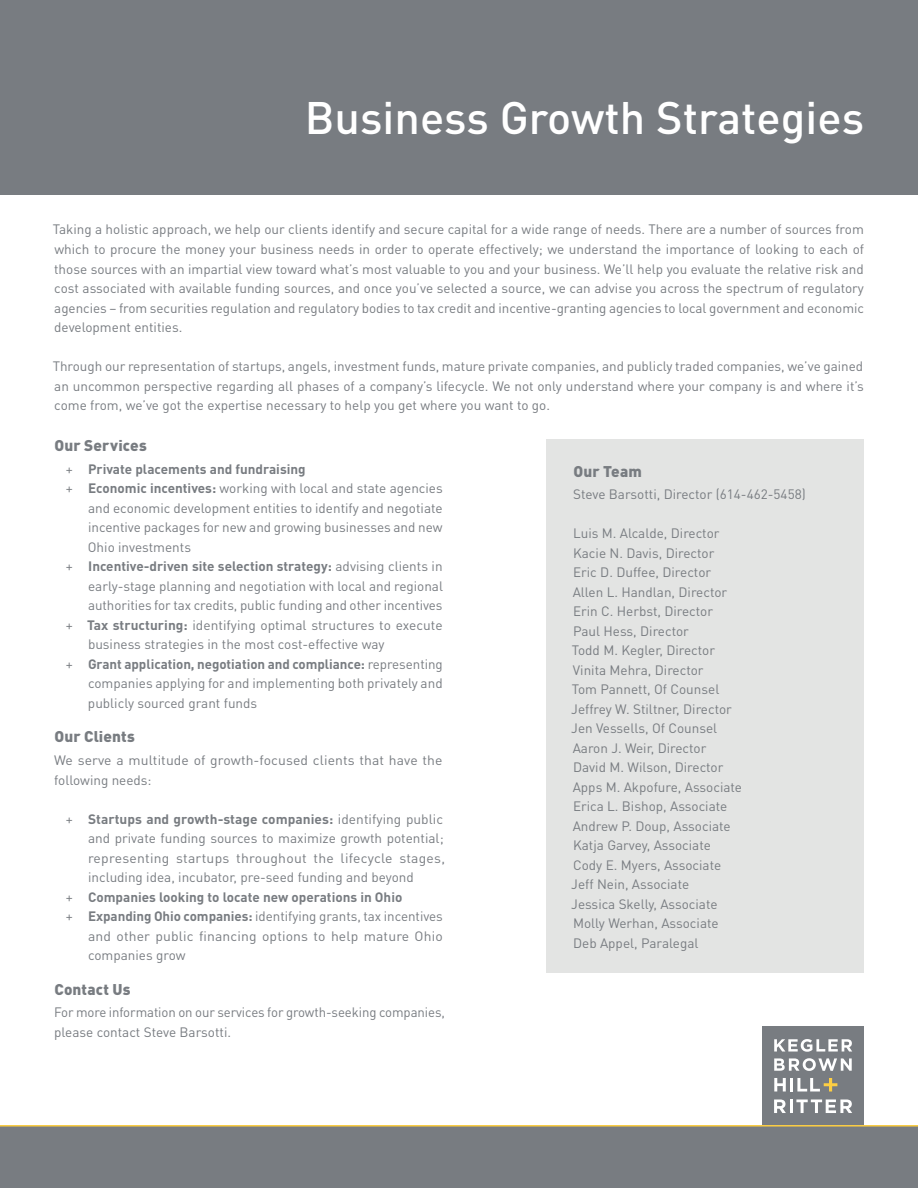
<style>
.page{position:relative;width:918px;height:1188px;background:#fff}
.page>*{position:absolute;margin:0;border:0;box-sizing:border-box;transform-origin:0 0}
.t1{font:500 45px "DIN Pro";color:#fff}
.t2{font:900 15.3px "DIN Pro";letter-spacing:.01em;color:#787c81}
.t3{font:13.5px/19.5px "DIN Pro";color:#787c81}
.t4{font:700 13.5px "DIN Pro";color:#787c81}
.t5{font:13.5px "DIN Pro";letter-spacing:.02em;color:#787c81}
.s1{font-weight:400}
.s2{font-weight:700}
</style>
<div class="page">
<div style="left:0;top:0;width:918px;height:194px;background:#787c81"></div>
<div style="left:0;top:1125px;width:918px;height:63px;background:#787c81"></div>
<div style="left:762px;top:1026px;width:102px;height:99px;background:#787c81"></div>
<hr style="left:790px;top:1099px;width:3px;height:14px;background:#fff">
<svg style="left:774px;top:1039px;width:78px;height:13px"></svg>
<svg style="left:774px;top:1099px;width:12px;height:14px"></svg>
<svg style="left:796px;top:1099px;width:56px;height:14px"></svg>
<svg style="left:774px;top:1058px;width:78px;height:13px"></svg>
<svg style="left:774px;top:1078px;width:12px;height:14px"></svg>
<hr style="left:790px;top:1078px;width:3px;height:14px;background:#fff">
<svg style="left:797px;top:1078px;width:40px;height:14px"></svg>
<hr style="left:0;top:1125px;width:918px;height:2px;background:#fdce43">
<div style="left:546px;top:439px;width:318px;height:534px;background:#e3e4e3"></div>
<h1 class="t1" style="left:305px;top:87px;width:561px">Business Growth Strategies</h1>
<p class="t3" style="left:53px;top:219px;width:813px;text-align:justify">Taking a holistic approach, we help our clients identify and secure capital for a wide range of needs. There are a number of sources from which to procure the money your business needs in order to operate effectively; we understand the importance of looking to each of those sources with an impartial view toward what’s most valuable to you and your business. We’ll help you evaluate the relative risk and cost associated with available funding sources, and once you’ve selected a source, we can advise you across the spectrum of regulatory agencies – from securities regulation and regulatory bodies to tax credit and incentive-granting agencies to local government and economic development entities.</p>
<p class="t3" style="left:53px;top:356px;width:813px;text-align:justify">Through our representation of startups, angels, investment funds, mature private companies, and publicly traded companies, we’ve gained an uncommon perspective regarding all phases of a company’s lifecycle. We not only understand where your company is and where it’s come from, we’ve got the expertise necessary to help you get where you want to go.</p>
<p class="t2" style="left:54px;top:435px;width:94px">Our Services</p>
<p class="t4" style="left:66px;top:460px;width:241px"><span class="s1">+</span> Private placements and fundraising</p>
<p class="t3" style="left:66px;top:478px;width:378px">+ <span class="s2">Economic incentives:</span> working with local and state agencies</p>
<p class="t3" style="left:88px;top:498px;width:356px">and economic development entities to identify and negotiate</p>
<p class="t3" style="left:88px;top:517px;width:356px">incentive packages for new and growing businesses and new</p>
<p class="t3" style="left:88px;top:537px;width:105px">Ohio investments</p>
<p class="t4" style="left:66px;top:557px;width:378px"><span class="s1">+</span> Incentive-driven site selection strategy: <span class="s1">advising clients in</span></p>
<p class="t3" style="left:88px;top:576px;width:357px">early-stage planning and negotiation with local and regional</p>
<p class="t3" style="left:88px;top:595px;width:356px">authorities for tax credits, public funding and other incentives</p>
<p class="t3" style="left:66px;top:615px;width:378px">+ <span class="s2">Tax structuring:</span> identifying optimal structures to execute</p>
<p class="t3" style="left:88px;top:634px;width:298px">business strategies in the most cost-effective way</p>
<p class="t4" style="left:66px;top:655px;width:378px"><span class="s1">+</span> Grant application, negotiation and compliance: <span class="s1">representing</span></p>
<p class="t3" style="left:88px;top:673px;width:356px">companies applying for and implementing both privately and</p>
<p class="t3" style="left:88px;top:693px;width:171px">publicly sourced grant funds</p>
<p class="t2" style="left:54px;top:726px;width:82px">Our Clients</p>
<p class="t3" style="left:54px;top:750px;width:390px">We serve a multitude of growth-focused clients that have the following needs:</p>
<p class="t4" style="left:66px;top:810px;width:379px"><span class="s1">+</span> Startups and growth-stage companies: <span class="s1">identifying public</span></p>
<p class="t3" style="left:88px;top:828px;width:357px">and private funding sources to maximize growth potential;</p>
<p class="t5" style="left:88px;top:849px;width:359px">representing startups throughout the lifecycle stages,</p>
<p class="t3" style="left:88px;top:867px;width:327px">including idea, incubator, pre-seed funding and beyond</p>
<p class="t4" style="left:66px;top:888px;width:338px"><span class="s1">+</span> Companies looking to locate new operations in Ohio</p>
<p class="t3" style="left:66px;top:906px;width:378px">+ <span class="s2">Expanding Ohio companies:</span> identifying grants, tax incentives</p>
<p class="t3" style="left:88px;top:925px;width:356px">and other public financing options to help mature Ohio</p>
<p class="t3" style="left:88px;top:945px;width:99px">companies grow</p>
<p class="t2" style="left:54px;top:979px;width:78px">Contact Us</p>
<p class="t3" style="left:54px;top:1002px;width:392px">For more information on our services for growth-seeking companies, please contact Steve Barsotti.</p>
<p class="t2" style="left:573px;top:461px;width:70px">Our Team</p>
<p class="t3" style="left:573px;top:484px;width:234px">Steve Barsotti, Director (614-462-5458)</p>
<p class="t3" style="left:571px;top:523px;width:172px">Luis M. Alcalde, Director<br>Kacie N. Davis, Director<br>Eric D. Duffee, Director<br>Allen L. Handlan, Director<br>Erin C. Herbst, Director<br>Paul Hess, Director<br>Todd M. Kegler, Director<br>Vinita Mehra, Director<br>Tom Pannett, Of Counsel<br>Jeffrey W. Stiltner, Director<br>Jen Vessells, Of Counsel<br>Aaron J. Weir, Director<br>David M. Wilson, Director<br>Apps M. Akpofure, Associate<br>Erica L. Bishop, Associate<br>Andrew P. Doup, Associate<br>Katja Garvey, Associate<br>Cody E. Myers, Associate<br>Jeff Nein, Associate<br>Jessica Skelly, Associate<br>Molly Werhan, Associate<br>Deb Appel, Paralegal</p>
</div>
